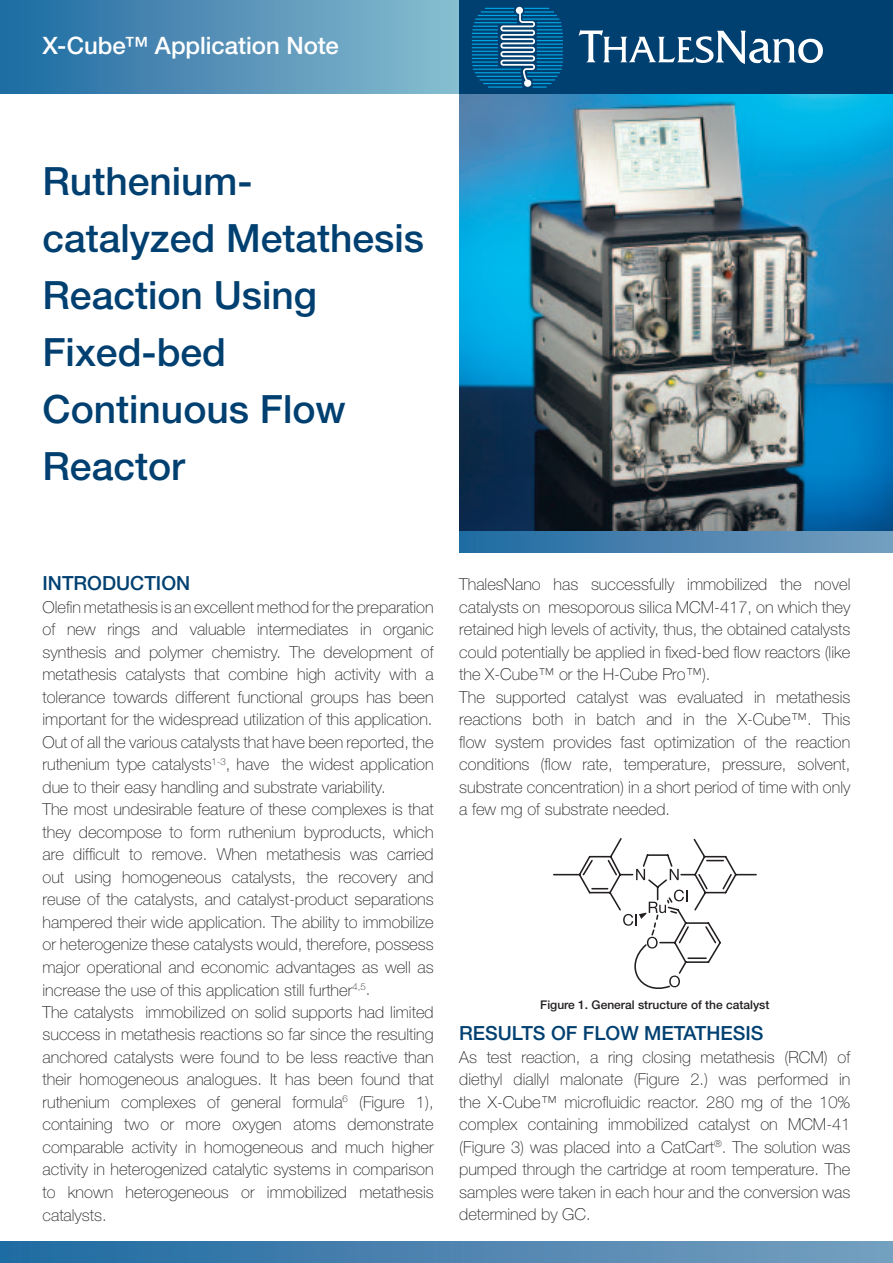
<style>
.page{position:relative;width:893px;height:1263px;background:#fff}
.page>*{position:absolute;margin:0;border:0;box-sizing:border-box;transform-origin:0 0}
.t1{font:500 39px/57px "Helvetica Neue LT Std";color:#004071}
.t2{font:500 24px "Helvetica Neue LT Std";letter-spacing:-.005em;color:#fff}
.t3{font:500 19.5px "Helvetica Neue LT Std";color:#004071}
.t4{font:100 16.5px/22.5px "Helvetica Neue LT Std";color:#231f20}
.t5{font:500 12px "Helvetica Neue LT Std";color:#231f20}
</style>
<div class="page">
<img style="left:459px;top:94px;width:434px;height:459px">
<img style="left:0;top:0;width:459px;height:94px">
<img style="left:0;top:1242px;width:893px;height:21px">
<div style="left:459px;top:0;width:434px;height:94px;background:#004071"></div>
<svg style="left:579px;top:30px;width:244px;height:34px"></svg>
<svg style="left:472px;top:7px;width:91px;height:81px"></svg>
<svg style="left:553px;top:838px;width:204px;height:151px"></svg>
<h2 class="t2" style="left:43px;top:31px;width:298px">X-Cube™ Application Note</h2>
<h1 class="t1" style="left:43px;top:152px;width:383px">Ruthenium&shy;catalyzed Metathesis<br>Reaction Using<br>Fixed-bed<br>Continuous Flow<br>Reactor</h1>
<p class="t3" style="left:43px;top:572px;width:149px">INTRODUCTION</p>
<p class="t4" style="left:43px;top:596px;width:393px">Olefin metathesis is an excellent method for the preparation of new rings and valuable intermediates in organic synthesis and polymer chemistry. The development of metathesis catalysts that combine high activity with a tolerance towards different functional groups has been important for the widespread utilization of this application.<br>Out of all the various catalysts that have been reported, the ruthenium type catalysts<sup>1-3</sup>, have the widest application due to their easy handling and substrate variability.<br>The most undesirable feature of these complexes is that they decompose to form ruthenium byproducts, which are difficult to remove. When metathesis was carried out using homogeneous catalysts, the recovery and reuse of the catalysts, and catalyst-product separations hampered their wide application. The ability to immobilize or heterogenize these catalysts would, therefore, possess major operational and economic advantages as well as increase the use of this application still further<sup>4,5</sup>.<br>The catalysts immobilized on solid supports had limited success in metathesis reactions so far since the resulting anchored catalysts were found to be less reactive than their homogeneous analogues. It has been found that ruthenium complexes of general formula<sup>6</sup> (Figure 1), containing two or more oxygen atoms demonstrate comparable activity in homogeneous and much higher activity in heterogenized catalytic systems in comparison to known heterogeneous or immobilized metathesis catalysts.</p>
<p class="t4" style="left:459px;top:573px;width:393px">ThalesNano has successfully immobilized the novel catalysts on mesoporous silica MCM-417, on which they retained high levels of activity, thus, the obtained catalysts could potentially be applied in fixed-bed flow reactors (like the X-Cube™ or the H-Cube Pro™).<br>The supported catalyst was evaluated in metathesis reactions both in batch and in the X-Cube™. This flow system provides fast optimization of the reaction conditions (flow rate, temperature, pressure, solvent, substrate concentration) in a short period of time with only a few mg of substrate needed.</p>
<p class="t5" style="left:540px;top:997px;width:231px">Figure 1. General structure of the catalyst</p>
<p class="t3" style="left:459px;top:1022px;width:306px">RESULTS OF FLOW METATHESIS</p>
<p class="t4" style="left:459px;top:1046px;width:393px;text-align:justify">As test reaction, a ring closing metathesis (RCM) of diethyl diallyl malonate (Figure 2.) was performed in the X-Cube™ microfluidic reactor. 280 mg of the 10% complex containing immobilized catalyst on MCM-41 (Figure 3) was placed into a CatCart<sup>®</sup>. The solution was pumped through the cartridge at room temperature. The samples were taken in each hour and the conversion was determined by GC.</p>
</div>
